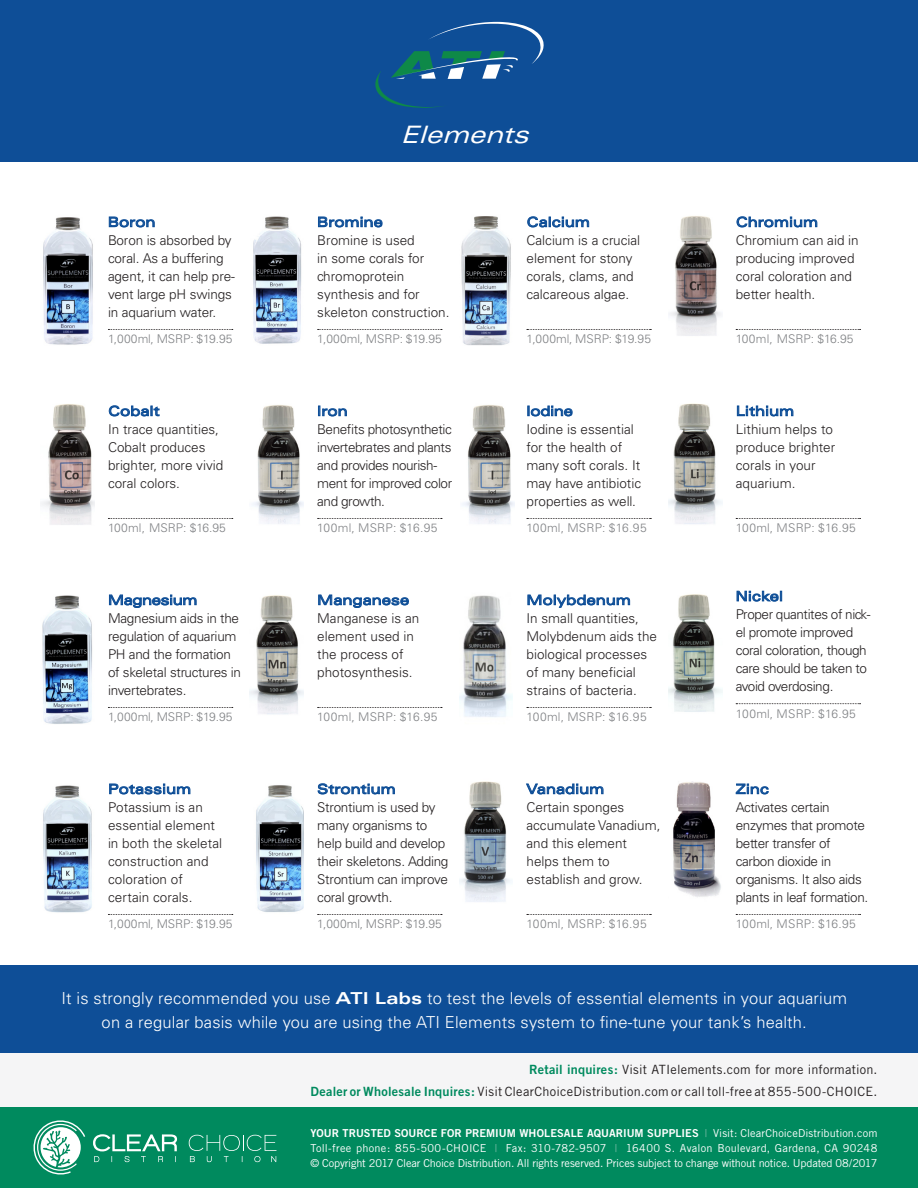
<style>
.page{position:relative;width:918px;height:1188px;background:#fff}
.page>*{position:absolute;margin:0;border:0;box-sizing:border-box;transform-origin:0 0}
.t1{font:italic expanded 24px "Univers";letter-spacing:.005em;color:#fff}
.Main_Paragraph{font:300 16.5px/24px "Univers";letter-spacing:.01em;color:#fff;text-align:center}
.Main_Paragraph-2{font:300 13.5px/18px "Univers";color:#231f20}
.Main_Paragraph-3{font:300 13.5px/18px "Univers";letter-spacing:-.02em;color:#231f20}
.Main_Paragraph-4{font:300 13.5px/18px "Univers";letter-spacing:-.03em;color:#231f20}
.Main_Paragraph-5{font:300 13.5px/18px "Univers";letter-spacing:-.025em;color:#231f20}
.Main_Paragraph-6{font:expanded 13.5px "Univers";letter-spacing:.005em;color:#0e4e97}
.Main_Paragraph-7{font:expanded 13.5px "Univers";letter-spacing:-.025em;color:#0e4e97}
.t2{font:12.75px/22px "Trade Gothic";letter-spacing:.015em;color:#231f20;text-align:right}
.Main_Paragraph-8{font:300 12px "Univers";letter-spacing:.01em;color:#808285}
.t3{font:10.95px/15px "Trade Gothic";letter-spacing:-.015em;color:#fff}
.t4{font:10.95px "Trade Gothic Bold Two";letter-spacing:.005em;color:#fff}
.s1{font-weight:400;font-stretch:expanded;color:#0e4e97}
.s2{font-weight:700;font-stretch:expanded}
.s3{font-family:"Trade Gothic Bold Two";color:#008a5e}
.s4{font-family:"Trade Gothic";font-weight:300;color:#8dc4b1}
.s5{font-family:"Trade Gothic"}
.s6{font-weight:300;color:#8dc4b1}
</style>
<div class="page">
<div style="left:0;top:1107px;width:918px;height:81px;background:#008a5e"></div>
<svg style="left:93px;top:1134px;width:84px;height:28px"></svg>
<svg style="left:189px;top:1135px;width:87px;height:27px"></svg>
<svg style="left:33px;top:1120px;width:52px;height:55px"></svg>
<div style="left:0;top:1053px;width:918px;height:54px;background:#f5f5f6"></div>
<div style="left:0;top:965px;width:918px;height:88px;background:#0e4e97"></div>
<img style="left:43px;top:785px;width:49px;height:128px">
<div style="left:0;top:0;width:918px;height:162px;background:#0e4e97"></div>
<svg style="left:375px;top:22px;width:169px;height:86px"></svg>
<img style="left:43px;top:217px;width:50px;height:128px">
<img style="left:253px;top:216px;width:49px;height:128px">
<img style="left:461px;top:216px;width:50px;height:130px">
<img style="left:669px;top:216px;width:52px;height:120px">
<img style="left:40px;top:404px;width:54px;height:121px">
<img style="left:252px;top:405px;width:52px;height:119px">
<img style="left:462px;top:405px;width:52px;height:119px">
<img style="left:668px;top:403px;width:54px;height:121px">
<img style="left:42px;top:595px;width:50px;height:129px">
<img style="left:250px;top:595px;width:54px;height:120px">
<img style="left:459px;top:595px;width:54px;height:122px">
<img style="left:668px;top:594px;width:54px;height:118px">
<svg style="left:318px;top:914px;width:124px;height:1px"></svg>
<svg style="left:318px;top:783px;width:77px;height:11px"></svg>
<img style="left:256px;top:785px;width:48px;height:127px">
<img style="left:459px;top:781px;width:52px;height:121px">
<svg style="left:108px;top:329px;width:125px;height:1px"></svg>
<svg style="left:109px;top:217px;width:46px;height:10px"></svg>
<svg style="left:318px;top:329px;width:124px;height:1px"></svg>
<svg style="left:318px;top:217px;width:64px;height:10px"></svg>
<svg style="left:527px;top:329px;width:124px;height:1px"></svg>
<svg style="left:527px;top:216px;width:62px;height:11px"></svg>
<svg style="left:736px;top:329px;width:125px;height:1px"></svg>
<svg style="left:737px;top:216px;width:80px;height:11px"></svg>
<svg style="left:108px;top:518px;width:125px;height:1px"></svg>
<svg style="left:109px;top:405px;width:50px;height:11px"></svg>
<svg style="left:318px;top:518px;width:124px;height:1px"></svg>
<svg style="left:318px;top:406px;width:29px;height:10px"></svg>
<svg style="left:527px;top:518px;width:124px;height:1px"></svg>
<svg style="left:528px;top:406px;width:44px;height:10px"></svg>
<svg style="left:736px;top:518px;width:125px;height:1px"></svg>
<svg style="left:737px;top:406px;width:56px;height:10px"></svg>
<svg style="left:108px;top:914px;width:125px;height:1px"></svg>
<svg style="left:109px;top:784px;width:81px;height:10px"></svg>
<svg style="left:108px;top:707px;width:125px;height:1px"></svg>
<svg style="left:109px;top:595px;width:87px;height:13px"></svg>
<svg style="left:318px;top:707px;width:124px;height:1px"></svg>
<svg style="left:318px;top:595px;width:91px;height:13px"></svg>
<svg style="left:527px;top:707px;width:124px;height:1px"></svg>
<svg style="left:528px;top:595px;width:102px;height:13px"></svg>
<svg style="left:736px;top:703px;width:125px;height:1px"></svg>
<svg style="left:737px;top:591px;width:45px;height:10px"></svg>
<svg style="left:527px;top:914px;width:124px;height:1px"></svg>
<svg style="left:526px;top:784px;width:77px;height:10px"></svg>
<svg style="left:736px;top:914px;width:125px;height:1px"></svg>
<svg style="left:736px;top:784px;width:33px;height:10px"></svg>
<img style="left:673px;top:781px;width:48px;height:116px">
<p class="Main_Paragraph-2" style="left:108px;top:213px;width:128px"><span class="s1">Boron<br></span>Boron is absorbed by coral. As a buffering agent, it can help pre&shy;vent large pH swings in aquarium water.</p>
<p class="Main_Paragraph-8" style="left:108px;top:332px;width:126px">1,000ml, MSRP: $19.95</p>
<p class="Main_Paragraph-6" style="left:108px;top:403px;width:53px">Cobalt</p>
<p class="Main_Paragraph-2" style="left:108px;top:420px;width:117px">In trace quantities,<br>Cobalt produces brighter, more vivid coral colors.</p>
<p class="Main_Paragraph-8" style="left:108px;top:521px;width:119px">100ml, MSRP: $16.95</p>
<p class="Main_Paragraph-7" style="left:108px;top:592px;width:91px">Magnesium</p>
<p class="Main_Paragraph-3" style="left:108px;top:609px;width:135px">Magnesium aids in the regulation of aquarium<br>PH and the formation of skeletal structures in invertebrates.</p>
<p class="Main_Paragraph-8" style="left:108px;top:710px;width:126px">1,000ml, MSRP: $19.95</p>
<p class="Main_Paragraph-6" style="left:108px;top:781px;width:85px">Potassium</p>
<p class="Main_Paragraph-2" style="left:108px;top:798px;width:116px">Potassium is an essential element in both the skeletal construction and coloration of certain corals.</p>
<p class="Main_Paragraph-8" style="left:108px;top:917px;width:126px">1,000ml, MSRP: $19.95</p>
<p class="t1" style="left:401px;top:121px;width:131px">Elements</p>
<p class="Main_Paragraph-6" style="left:317px;top:214px;width:67px">Bromine</p>
<p class="Main_Paragraph-2" style="left:317px;top:231px;width:134px">Bromine is used<br>in some corals for chromoprotein synthesis and for skeleton construction.</p>
<p class="Main_Paragraph-8" style="left:317px;top:332px;width:126px">1,000ml, MSRP: $19.95</p>
<p class="Main_Paragraph-6" style="left:317px;top:403px;width:32px">Iron</p>
<p class="Main_Paragraph-4" style="left:317px;top:420px;width:136px">Benefits photosynthetic invertebrates and plants and provides nourish&shy;ment for improved color and growth.</p>
<p class="Main_Paragraph-8" style="left:317px;top:521px;width:122px">100ml, MSRP: $16.95</p>
<p class="Main_Paragraph-6" style="left:317px;top:592px;width:93px">Manganese</p>
<p class="Main_Paragraph-2" style="left:317px;top:609px;width:104px">Manganese is an element used in the process of photosynthesis.</p>
<p class="Main_Paragraph-8" style="left:317px;top:710px;width:122px">100ml, MSRP: $16.95</p>
<p class="Main_Paragraph-6" style="left:317px;top:781px;width:80px">Strontium</p>
<p class="Main_Paragraph-3" style="left:317px;top:798px;width:133px">Strontium is used by many organisms to help build and develop their skeletons. Adding<br>Strontium can improve coral growth.</p>
<p class="Main_Paragraph-8" style="left:317px;top:917px;width:126px">1,000ml, MSRP: $19.95</p>
<p class="Main_Paragraph-6" style="left:526px;top:214px;width:65px">Calcium</p>
<p class="Main_Paragraph-2" style="left:526px;top:231px;width:115px">Calcium is a crucial element for stony corals, clams, and calcareous algae.</p>
<p class="Main_Paragraph-8" style="left:526px;top:332px;width:126px">1,000ml, MSRP: $19.95</p>
<p class="Main_Paragraph-6" style="left:526px;top:403px;width:48px">Iodine</p>
<p class="Main_Paragraph-2" style="left:526px;top:420px;width:116px">Iodine is essential for the health of many soft corals. It may have antibiotic properties as well.</p>
<p class="Main_Paragraph-8" style="left:526px;top:521px;width:122px">100ml, MSRP: $16.95</p>
<p class="Main_Paragraph-6" style="left:526px;top:592px;width:106px">Molybdenum</p>
<p class="Main_Paragraph-2" style="left:526px;top:609px;width:132px">In small quantities,<br>Molybdenum aids the biological processes of many beneficial strains of bacteria.</p>
<p class="Main_Paragraph-8" style="left:526px;top:710px;width:122px">100ml, MSRP: $16.95</p>
<p class="Main_Paragraph-6" style="left:526px;top:781px;width:79px">Vanadium</p>
<p class="Main_Paragraph-2" style="left:526px;top:798px;width:136px">Certain sponges accumulate Vanadium, and this element helps them to establish and grow.</p>
<p class="Main_Paragraph-8" style="left:526px;top:917px;width:122px">100ml, MSRP: $16.95</p>
<p class="Main_Paragraph-6" style="left:736px;top:214px;width:84px">Chromium</p>
<p class="Main_Paragraph-2" style="left:736px;top:231px;width:125px">Chromium can aid in producing improved coral coloration and better health.</p>
<p class="Main_Paragraph-8" style="left:736px;top:332px;width:119px">100ml, MSRP: $16.95</p>
<p class="Main_Paragraph-6" style="left:736px;top:403px;width:60px">Lithium</p>
<p class="Main_Paragraph-2" style="left:736px;top:420px;width:101px">Lithium helps to produce brighter corals in your aquarium.</p>
<p class="Main_Paragraph-8" style="left:736px;top:521px;width:122px">100ml, MSRP: $16.95</p>
<p class="Main_Paragraph-6" style="left:736px;top:588px;width:49px">Nickel</p>
<p class="Main_Paragraph-4" style="left:736px;top:605px;width:136px">Proper quantites of nick&shy;el promote improved coral coloration, though care should be taken to avoid overdosing.</p>
<p class="Main_Paragraph-8" style="left:736px;top:706px;width:122px">100ml, MSRP: $16.95</p>
<p class="Main_Paragraph-6" style="left:736px;top:781px;width:35px">Zinc</p>
<p class="Main_Paragraph-5" style="left:736px;top:798px;width:134px">Activates certain enzymes that promote better transfer of carbon dioxide in organisms. It also aids plants in leaf formation.</p>
<p class="Main_Paragraph-8" style="left:736px;top:917px;width:122px">100ml, MSRP: $16.95</p>
<p class="Main_Paragraph" style="left:61px;top:986px;width:787px">It is strongly recommended you use <span class="s2">ATI Labs</span> to test the levels of essential elements in your aquarium on a regular basis while you are using the ATI Elements system to fine-tune your tank’s health.</p>
<p class="t2" style="left:310px;top:1058px;width:568px"><span class="s3">Retail inquires:</span> Visit ATIelements.com for more information.<br><span class="s3">Dealer or Wholesale Inquires:</span> Visit ClearChoiceDistribution.com or call toll-free at 855-500-CHOICE.</p>
<p class="t4" style="left:310px;top:1126px;width:569px">YOUR TRUSTED SOURCE FOR PREMIUM WHOLESALE AQUARIUM SUPPLIES <span class="s4">|</span> <span class="s5">Visit: ClearChoiceDistribution.com</span></p>
<p class="t3" style="left:310px;top:1140px;width:569px">Toll-free phone: 855-500-CHOICE <span class="s6">|</span> Fax: 310-782-9507 <span class="s6">|</span> 16400 S. Avalon Boulevard, Gardena, CA 90248 © Copyright 2017 Clear Choice Distribution. All rights reserved. Prices subject to change without notice. Updated 08/2017</p>
</div>
